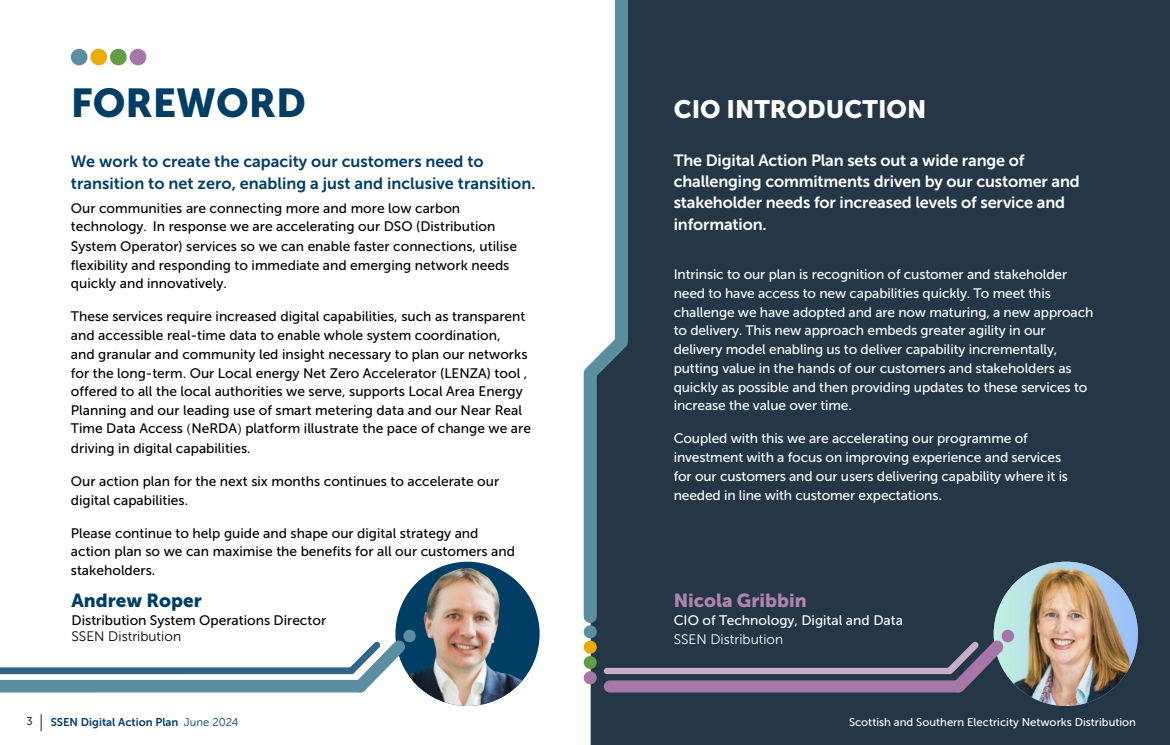
<style>
.page{position:relative;width:1170px;height:745px;background:#fff}
.page>*{position:absolute;margin:0;border:0;box-sizing:border-box;transform-origin:0 0}
.t1{font:40px "Museo Sans 900";color:#003e66}
.t2{font:25px "Museo Sans 900";color:#fff}
.t3{font:18.75px "Museo Sans 900";color:#af85af}
.t4{font:18.75px "Museo Sans 900";color:#003e66}
.t5{font:16.25px/21.2px "Museo Sans 700";letter-spacing:-.01em;color:#fff}
.t6{font:16.25px/21.2px "Museo Sans 700";color:#003e66}
.t7{font:13.75px/18.6px "Museo Sans 500";color:#000}
.t8{font:13.75px/18.8px "Museo Sans 500";letter-spacing:-.01em;color:#fff}
.t9{font:13.75px "Museo Sans 300";color:#000}
.t10{font:13.75px "Museo Sans 300";color:#fff}
.t11{font:11.25px "Museo Sans 500";color:#fff}
.t12{font:11.25px "Museo Sans 700";color:#003e66}
.t13{font:11.25px "Museo Sans 500";color:#253746}
.s1{font-family:"Minion Pro"}
.s2{font-family:"Museo Sans 300"}
</style>
<div class="page">
<div style="left:587px;top:0;width:582px;height:744px;background:#253746"></div>
<img style="left:395px;top:566px;width:144px;height:139px">
<div style="left:130px;top:49px;width:16px;height:16px;background:#a677a6;border-radius:50%"></div>
<div style="left:110px;top:49px;width:17px;height:16px;background:#629c49;border-radius:50%"></div>
<div style="left:90px;top:49px;width:17px;height:16px;background:#ebac00;border-radius:50%"></div>
<div style="left:71px;top:49px;width:16px;height:16px;background:#5b8e9f;border-radius:50%"></div>
<svg style="left:0;top:628px;width:416px;height:64px"></svg>
<svg style="left:583px;top:0;width:51px;height:629px"></svg>
<svg style="left:583px;top:670px;width:13px;height:14px"></svg>
<div style="left:583px;top:655px;width:13px;height:13px;background:#629c49;border-radius:50%"></div>
<div style="left:583px;top:640px;width:13px;height:13px;background:#ebac00;border-radius:50%"></div>
<div style="left:583px;top:625px;width:13px;height:13px;background:#5b8e9f;border-radius:50%"></div>
<img style="left:993px;top:561px;width:144px;height:144px;border-radius:72px">
<svg style="left:946px;top:628px;width:68px;height:64px;background:#5f6578"></svg>
<div style="left:603px;top:680px;width:360px;height:12px;background:#a677a6;border-radius:6px"></div>
<div style="left:603px;top:667px;width:348px;height:6px;background:#caadca;border-radius:3px"></div>
<svg style="left:41px;top:714px;width:1px;height:16px"></svg>
<h1 class="t1" style="left:71px;top:80px;width:237px">FOREWORD</h1>
<p class="t6" style="left:71px;top:151px;width:466px">We work to create the capacity our customers need to transition to net zero, enabling a just and inclusive transition.</p>
<p class="t7" style="left:71px;top:199px;width:426px;line-height:18px">Our communities are connecting more and more low carbon technology<span class="s1">.</span> In response we are accelerating our DSO (Distribution</p>
<p class="t7" style="left:71px;top:236px;width:447px">System Operator) services so we can enable faster connections, utilise flexibility and responding to immediate and emerging network needs quickly and innovatively.</p>
<p class="t7" style="left:71px;top:307px;width:461px">These services require increased digital capabilities, such as transparent and accessible real-time data to enable whole system coordination,<br>and granular and community led insight necessary to plan our networks for the long-term. Our Local energy Net Zero Accelerator (LENZA) tool , offered to all the local authorities we serve, supports Local Area Energy Planning and our leading use of smart metering data and our Near Real Time Data Access <span class="s1">(</span>NeRDA<span class="s1">)</span> platform illustrate the pace of change we are</p>
<p class="t7" style="left:71px;top:438px;width:181px">driving in digital capabilities.</p>
<p class="t7" style="left:71px;top:471px;width:430px">Our action plan for the next six months continues to accelerate our digital capabilities.</p>
<p class="t7" style="left:71px;top:523px;width:445px">Please continue to help guide and shape our digital strategy and action plan so we can maximise the benefits for all our customers and stakeholders.</p>
<h3 class="t4" style="left:72px;top:589px;width:132px">Andrew Roper</h3>
<p class="t7" style="left:72px;top:610px;width:256px">Distribution System Operations Director</p>
<p class="t9" style="left:72px;top:629px;width:111px">SSEN Distribution</p>
<h2 class="t2" style="left:673px;top:95px;width:254px">CIO INTRODUCTION</h2>
<p class="t5" style="left:673px;top:149px;width:407px">The Digital Action Plan sets out a wide range of challenging commitments driven by our customer and stakeholder needs for increased levels of service and information.</p>
<p class="t8" style="left:673px;top:265px;width:421px">Intrinsic to our plan is recognition of customer and stakeholder need to have access to new capabilities quickly. To meet this challenge we have adopted and are now maturing, a new approach to delivery. This new approach embeds greater agility in our delivery model enabling us to deliver capability incrementally, putting value in the hands of our customers and stakeholders as quickly as possible and then providing updates to these services to increase the value over time.</p>
<p class="t8" style="left:673px;top:429px;width:396px">Coupled with this we are accelerating our programme of investment with a focus on improving experience and services for our customers and our users delivering capability where it is needed in line with customer expectations.</p>
<h3 class="t3" style="left:673px;top:589px;width:134px">Nicola Gribbin</h3>
<p class="t8" style="left:673px;top:610px;width:231px">CIO of Technology, Digital and Data</p>
<p class="t10" style="left:673px;top:631px;width:111px">SSEN Distribution</p>
<p class="t13" style="left:26px;top:714px;width:8px">3</p>
<p class="t12" style="left:51px;top:715px;width:189px">SSEN Digital Action Plan <span class="s2">June 2024</span></p>
<p class="t11" style="left:848px;top:715px;width:288px">Scottish and Southern Electricity Networks Distribution</p>
</div>
